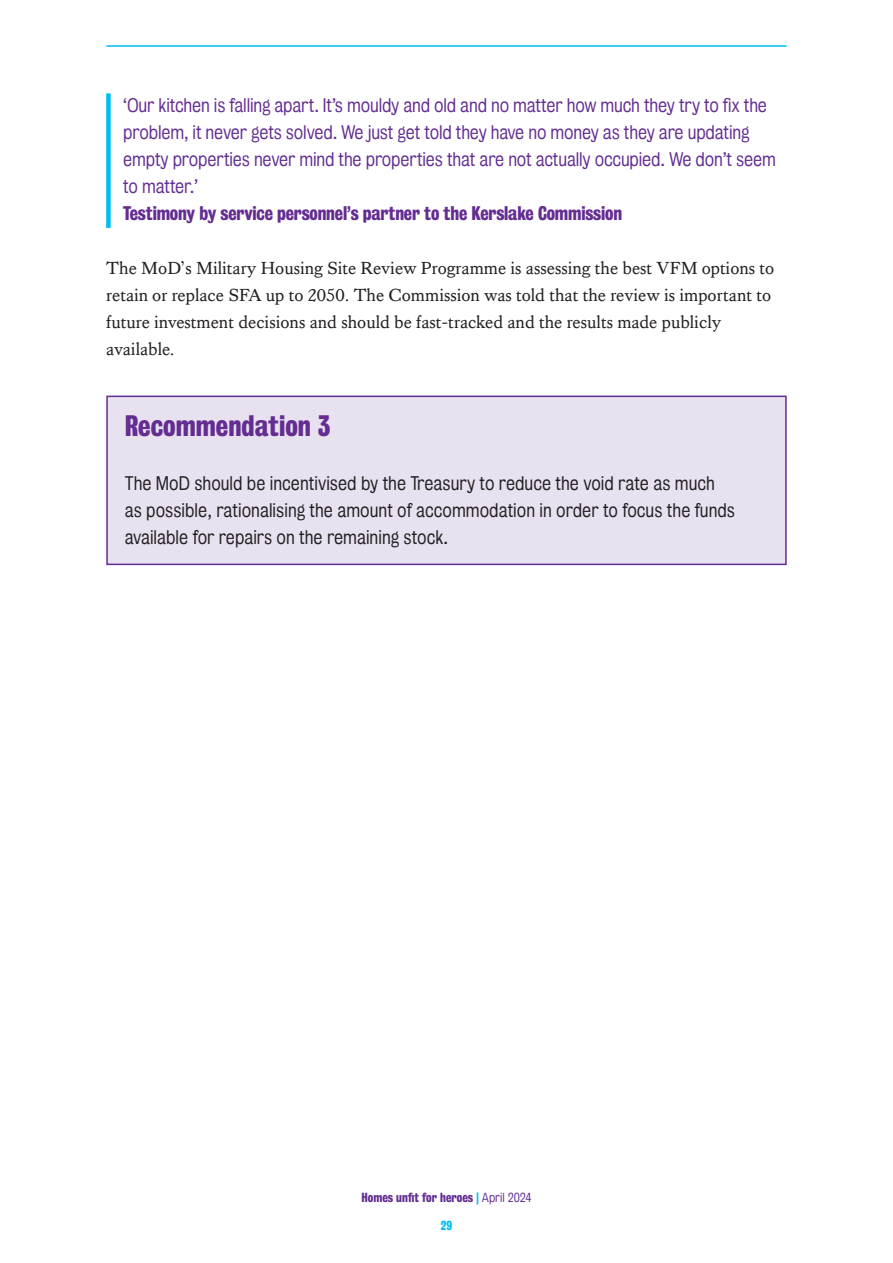
<style>
.page{position:relative;width:893px;height:1263px;background:#fff}
.page>*{position:absolute;margin:0;border:0;box-sizing:border-box;transform-origin:0 0}
.t1{font:27px "Kings Bureau Grot Three Seven";color:#632d91}
.Pull_Quotes{font:18px/27px "Kings Bureau Grot Five One";letter-spacing:-.01em;color:#632d91}
.Body_Copy{font:18px/27px "Kings Caslon Text";color:#231f20}
.Box_Out_-_Body_Copy{font:18px/27px "Kings Bureau Grot Five One";color:#231f20}
.t2{font:12px "Kings Bureau Grot Three Seven";color:#632d91}
.t3{font:12px "Kings Bureau Grot Three Seven";color:#01bdf2}
.s1{font-family:"Kings Bureau Grot Three Seven"}
.s2{color:#01bdf2}
.s3{font-family:"Kings Bureau Grot Five One"}
</style>
<div class="page">
<hr style="left:106px;top:45px;width:681px;height:2px;background:#01bdf2">
<div style="left:106px;top:93px;width:5px;height:135px;background:#01bdf2"></div>
<div style="left:107px;top:396px;width:679px;height:168px;background:#e8e1ef"></div>
<div style="left:106px;top:396px;width:681px;height:169px;border:2px solid #632d91"></div>
<p class="Pull_Quotes" style="left:123px;top:92px;width:654px">‘Our kitchen is falling apart. It’s mouldy and old and no matter how much they try to fix the problem, it never gets solved. We just get told they have no money as they are updating empty properties never mind the properties that are not actually occupied. We don’t seem to matter.’<br><span class="s1">Testimony by service personnel’s partner to the Kerslake Commission</span></p>
<p class="Body_Copy" style="left:106px;top:255px;width:669px">The MoD’s Military Housing Site Review Programme is assessing the best VFM options to retain or replace SFA up to 2050. The Commission was told that the review is important to future investment decisions and should be fast-tracked and the results made publicly available.</p>
<h2 class="t1" style="left:125px;top:410px;width:207px">Recommendation 3</h2>
<p class="Box_Out_-_Body_Copy" style="left:125px;top:470px;width:612px">The MoD should be incentivised by the Treasury to reduce the void rate as much as possible, rationalising the amount of accommodation in order to focus the funds available for repairs on the remaining stock.</p>
<p class="t2" style="left:361px;top:1191px;width:171px">Homes unfit for heroes <span class="s2">|</span> <span class="s3">April 2024</span></p>
<p class="t3" style="left:441px;top:1218px;width:13px">29</p>
</div>
